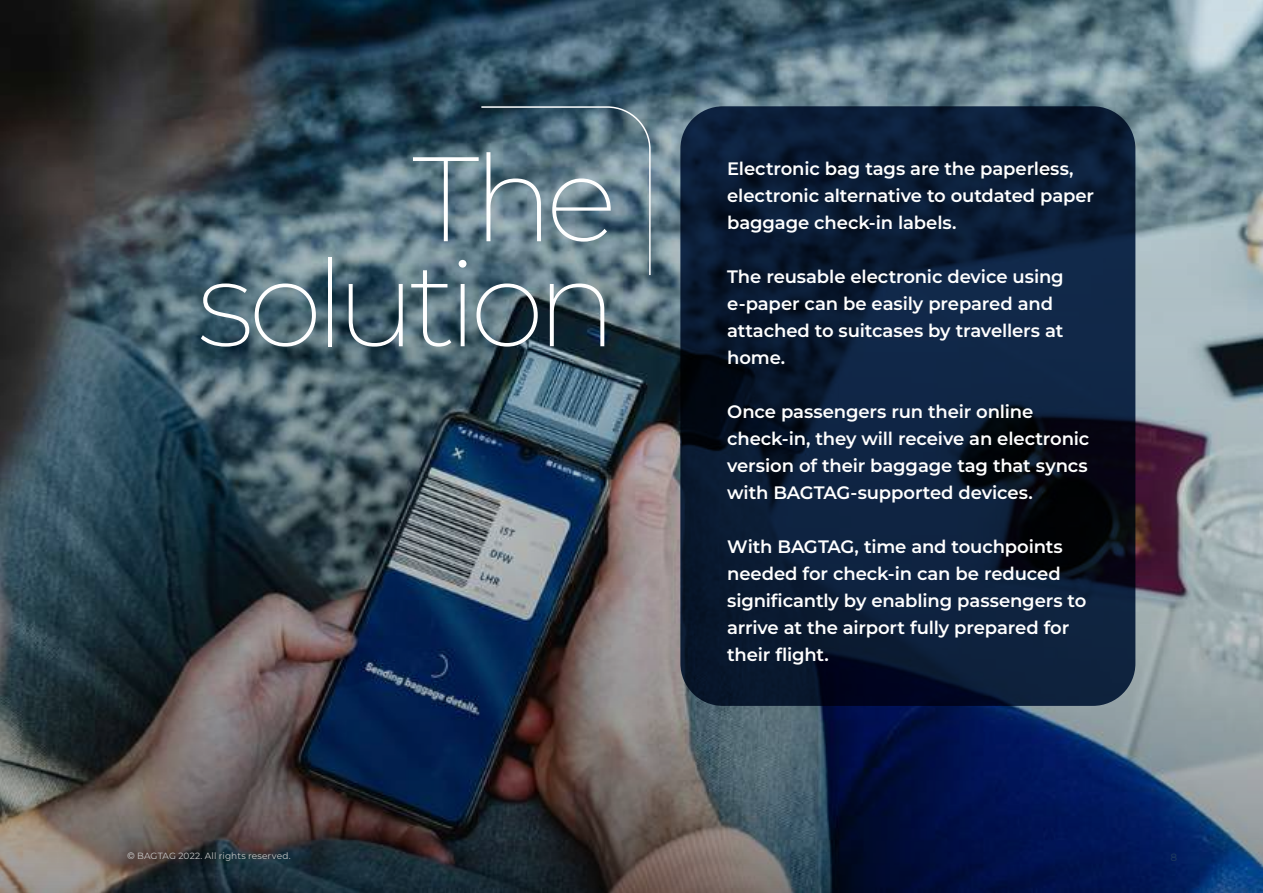
<style>
.page{position:relative;width:1263px;height:893px;background:#fff}
.page>*{position:absolute;margin:0;border:0;box-sizing:border-box;transform-origin:0 0}
.t1{font:200 120px/105px "Montserrat";letter-spacing:-.06em;color:#fff;text-align:right}
.t2{font:600 18px/27px "Montserrat";letter-spacing:-.005em;color:#fff}
.t3{font:500 10.5px "Montserrat";color:#19365e}
.t4{font:9px "Montserrat";letter-spacing:.015em;color:#c6c6c6}
.s1{font-family:"Helvetica Neue"}
</style>
<div class="page">
<img style="left:0;top:0;width:1263px;height:893px">
<svg style="left:680px;top:106px;width:455px;height:600px;background:#0a1b34"></svg>
<svg style="left:480px;top:106px;width:171px;height:171px;background:#607a87"></svg>
<h1 class="t1" style="left:197px;top:143px;width:421px">The solution</h1>
<p class="t2" style="left:727px;top:154px;width:368px">Electronic bag tags are the paperless, electronic alternative to outdated paper baggage check-in labels.</p>
<p class="t2" style="left:727px;top:262px;width:338px">The reusable electronic device using e-paper can be easily prepared and attached to suitcases by travellers at home.</p>
<p class="t2" style="left:727px;top:397px;width:364px">Once passengers run their online check-in, they will receive an electronic version of their baggage tag that syncs with BAGTAG-supported devices.</p>
<p class="t2" style="left:727px;top:532px;width:361px">With BAGTAG, time and touchpoints needed for check-in can be reduced significantly by enabling passengers to arrive at the airport fully prepared for their flight.</p>
<p class="t4" style="left:128px;top:850px;width:165px"><span class="s1">©</span> BAGTAG 2022. All rights reserved.</p>
<p class="t3" style="left:1170px;top:850px;width:8px">8</p>
</div>
